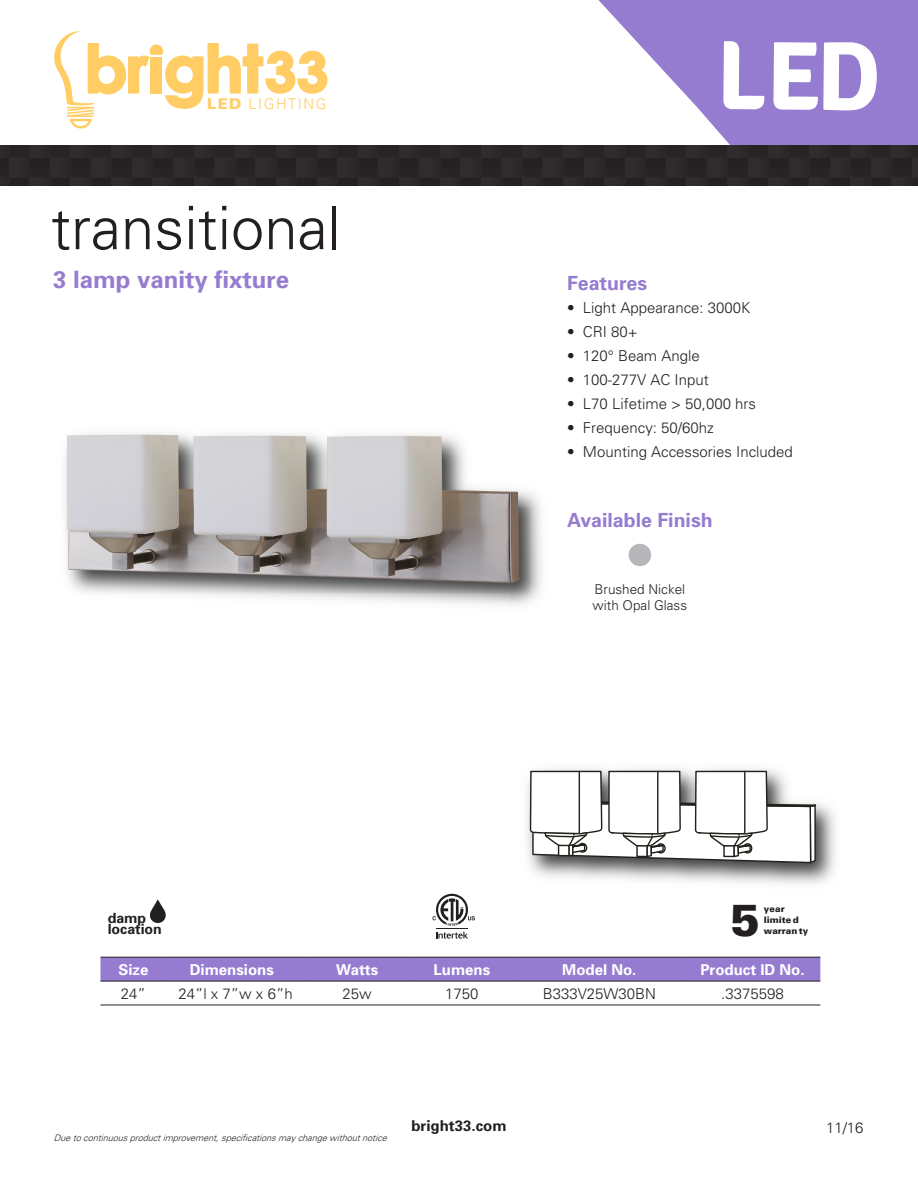
<style>
.page{position:relative;width:918px;height:1188px;background:#fff}
.page>*{position:absolute;margin:0;border:0;box-sizing:border-box;transform-origin:0 0}
.t1{font:300 60px "Univers";color:#231f20}
.t2{font:900 45px "Univers";color:#231f20}
.t3{font:700 24px "Univers";color:#957cd1}
.t4{font:700 19.5px "Univers";color:#957cd1}
.t5{font:300 15px "Univers";color:#231f20}
.t6{font:700 15px "Univers";color:#fff}
.t7{font:700 15px "Univers";color:#231f20}
.t8{font:300 14.85px "Univers";letter-spacing:.1em;color:#ffcd64}
.t9{font:700 14.1px/11.9px "Univers";color:#211f1f}
.t10{font:300 13.5px "Univers";color:#231f20}
.t11{font:italic 300 9px "Univers";color:#231f20}
.t12{font:900 9px/10.8px "Univers";color:#231f20}
.s1{font-weight:900}
.s2{color:#957cd1}
</style>
<div class="page">
<img style="left:527px;top:768px;width:308px;height:116px">
<svg style="left:530px;top:771px;width:286px;height:92px"></svg>
<img style="left:510px;top:492px;width:32px;height:114px">
<img style="left:65px;top:433px;width:464px;height:159px">
<svg style="left:598px;top:0;width:320px;height:146px;fill:#957cd1"></svg>
<div style="left:0;top:146px;width:918px;height:39px;background:#2a2728"></div>
<div style="left:100px;top:958px;width:720px;height:23px;background:#957cd1"></div>
<hr style="left:100px;top:957px;width:66px;height:1px;background:#231f20">
<hr style="left:166px;top:957px;width:139px;height:1px;background:#231f20">
<hr style="left:305px;top:957px;width:105px;height:1px;background:#231f20">
<hr style="left:410px;top:957px;width:104px;height:1px;background:#231f20">
<hr style="left:514px;top:957px;width:171px;height:1px;background:#231f20">
<hr style="left:685px;top:957px;width:135px;height:1px;background:#231f20">
<hr style="left:100px;top:981px;width:66px;height:1px;background:#231f20">
<hr style="left:166px;top:981px;width:139px;height:1px;background:#231f20">
<hr style="left:305px;top:981px;width:105px;height:1px;background:#231f20">
<hr style="left:410px;top:981px;width:104px;height:1px;background:#231f20">
<hr style="left:514px;top:981px;width:171px;height:1px;background:#231f20">
<hr style="left:685px;top:981px;width:135px;height:1px;background:#231f20">
<hr style="left:100px;top:1005px;width:66px;height:1px;background:#231f20">
<hr style="left:166px;top:1005px;width:139px;height:1px;background:#231f20">
<hr style="left:305px;top:1005px;width:105px;height:1px;background:#231f20">
<hr style="left:410px;top:1005px;width:104px;height:1px;background:#231f20">
<hr style="left:514px;top:1005px;width:171px;height:1px;background:#231f20">
<hr style="left:685px;top:1005px;width:135px;height:1px;background:#231f20">
<svg style="left:54px;top:31px;width:274px;height:97px"></svg>
<div style="left:151px;top:57px;width:11px;height:37px;background:#ffcd64"></div>
<svg style="left:150px;top:899px;width:16px;height:24px"></svg>
<hr style="left:436px;top:928px;width:32px;height:1px;background:#231f20">
<svg style="left:436px;top:932px;width:32px;height:7px"></svg>
<svg style="left:432px;top:894px;width:43px;height:32px"></svg>
<div style="left:629px;top:544px;width:22px;height:22px;background:#b6b7bb;border-radius:50%"></div>
<div style="left:723px;top:41px;width:154px;height:70px;background:#957cd1"></div>
<p class="t8" style="left:207px;top:95px;width:121px"><span class="s1">LED</span> LIGHTING</p>
<p class="t1" style="left:51px;top:192px;width:291px">transitional</p>
<p class="t3" style="left:53px;top:265px;width:238px">3 lamp vanity fixture</p>
<p class="t4" style="left:567px;top:271px;width:82px">Features</p>
<p class="t5" style="left:567px;top:299px;width:185px">• Light Appearance: 3000K</p>
<p class="t5" style="left:567px;top:323px;width:72px">• CRI 80+</p>
<p class="t5" style="left:567px;top:347px;width:134px">• 120° Beam Angle</p>
<p class="t5" style="left:567px;top:371px;width:143px">• 100-277V AC Input</p>
<p class="t5" style="left:567px;top:395px;width:191px">• L70 Lifetime &gt; 50,000 hrs</p>
<p class="t5" style="left:567px;top:419px;width:148px">• Frequency: 50/60hz</p>
<p class="t5" style="left:567px;top:443px;width:227px">• Mounting Accessories Included</p>
<p class="t4" style="left:567px;top:509px;width:147px">Available Finish</p>
<p class="t10" style="left:595px;top:581px;width:92px">Brushed Nickel</p>
<p class="t10" style="left:593px;top:597px;width:96px">with Opal Glass</p>
<p class="t9" style="left:108px;top:912px;width:56px">damp location</p>
<h2 class="t2" style="left:730px;top:892px;width:32px">5</h2>
<p class="t12" style="left:764px;top:903px;width:46px">year limite d warran ty</p>
<p class="t6" style="left:118px;top:961px;width:32px">Size</p>
<p class="t6" style="left:190px;top:961px;width:93px">Dimensions<span class="s2">s</span></p>
<p class="t6" style="left:336px;top:961px;width:44px">Watts</p>
<p class="t6" style="left:434px;top:961px;width:58px">Lumens</p>
<p class="t6" style="left:562px;top:961px;width:76px">Model No.</p>
<p class="t6" style="left:700px;top:961px;width:106px">Product ID No.</p>
<p class="t5" style="left:121px;top:985px;width:27px">24”</p>
<p class="t5" style="left:178px;top:985px;width:116px">24”l x 7”w x 6”h</p>
<p class="t5" style="left:343px;top:985px;width:31px">25w</p>
<p class="t5" style="left:445px;top:985px;width:35px">1750</p>
<p class="t5" style="left:543px;top:985px;width:115px">B333V25W30BN</p>
<p class="t5" style="left:721px;top:985px;width:64px">.3375598</p>
<p class="t11" style="left:54px;top:1133px;width:338px">Duetocontinuousproductimprovement,specificationsmaychangewithoutnotice</p>
<p class="t7" style="left:411px;top:1116px;width:97px">bright33.com</p>
<p class="t5" style="left:826px;top:1119px;width:39px">11/16</p>
</div>
